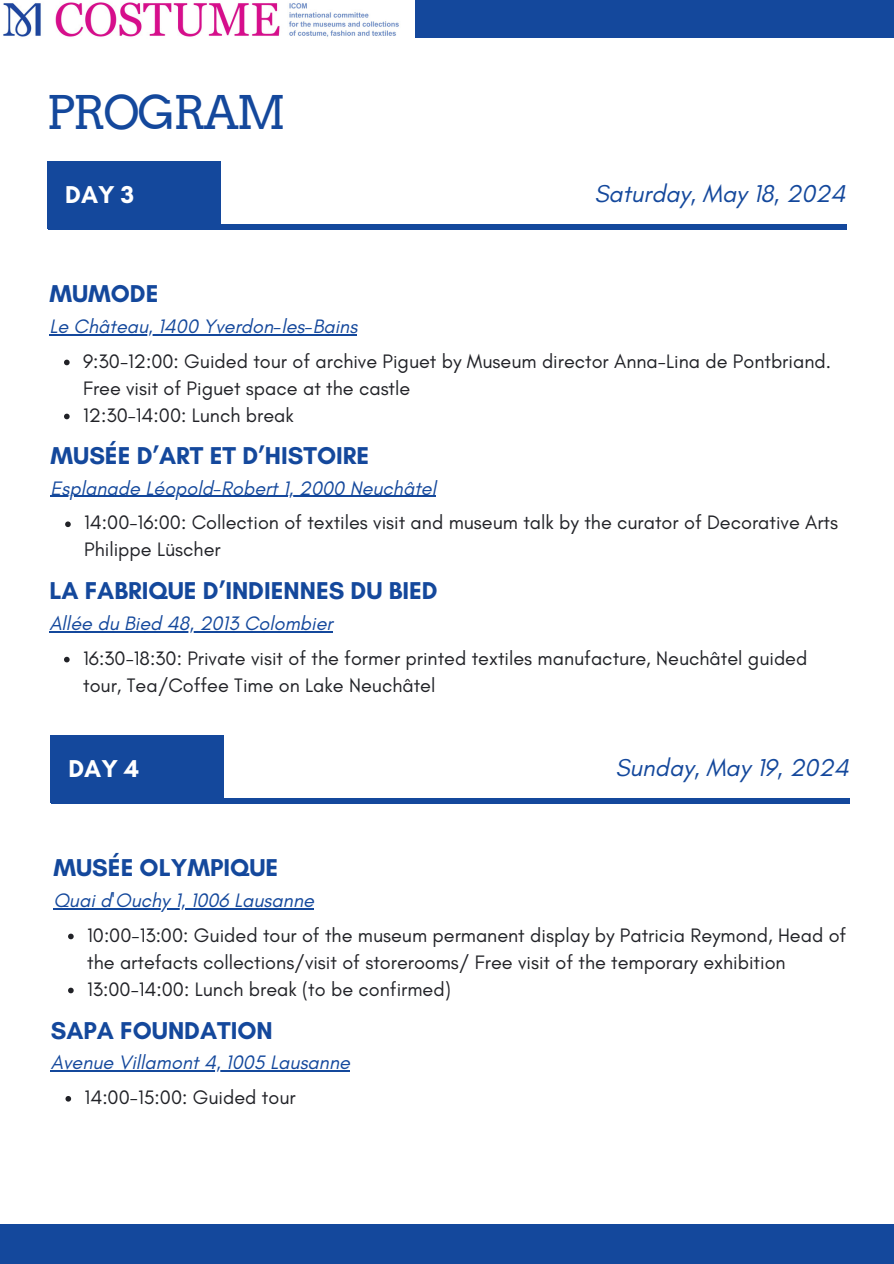
<style>
.page{position:relative;width:894px;height:1264px;background:#fff}
.page>*{position:absolute;margin:0;border:0;box-sizing:border-box;transform-origin:0 0}
.t1{font:46.35px "Arvo";letter-spacing:-.05em;color:#14489c}
.t2{font:700 24.75px "Glacial Indifference";color:#14489c}
.t3{font:italic 24.75px "Glacial Indifference";color:#14489c}
.t4{font:700 24.75px "Glacial Indifference";color:#fff}
.t5{font:19.8px/27px "Glacial Indifference";color:#212227}
.t6{font:italic 19.8px "Glacial Indifference";color:#14489c}
</style>
<div class="page">
<div style="left:48px;top:224px;width:798px;height:5px;background:#14489c"></div>
<div style="left:47px;top:162px;width:174px;height:67px;background:#14489c"></div>
<div style="left:0;top:1224px;width:893px;height:39px;background:#14489c"></div>
<div style="left:0;top:0;width:893px;height:38px;background:#14489c"></div>
<hr style="left:49px;top:334px;width:308px;height:1px;background:#14489c">
<svg style="left:64px;top:359px;width:6px;height:6px"></svg>
<svg style="left:64px;top:413px;width:6px;height:6px"></svg>
<img style="left:0;top:0;width:414px;height:38px">
<hr style="left:50px;top:496px;width:386px;height:1px;background:#14489c">
<svg style="left:65px;top:521px;width:6px;height:6px"></svg>
<hr style="left:49px;top:631px;width:283px;height:1px;background:#14489c">
<svg style="left:64px;top:656px;width:6px;height:6px"></svg>
<div style="left:51px;top:798px;width:798px;height:5px;background:#14489c"></div>
<div style="left:50px;top:735px;width:174px;height:68px;background:#14489c"></div>
<hr style="left:53px;top:908px;width:261px;height:1px;background:#14489c">
<svg style="left:68px;top:933px;width:6px;height:6px"></svg>
<svg style="left:68px;top:987px;width:6px;height:6px"></svg>
<hr style="left:51px;top:1070px;width:299px;height:1px;background:#14489c">
<svg style="left:65px;top:1096px;width:6px;height:5px"></svg>
<h1 class="t1" style="left:46px;top:85px;width:241px">PROGRAM</h1>
<p class="t4" style="left:65px;top:179px;width:70px">DAY 3</p>
<p class="t3" style="left:594px;top:178px;width:252px">Saturday, May 18, 2024</p>
<p class="t2" style="left:49px;top:279px;width:111px">MUMODE</p>
<p class="t6" style="left:49px;top:314px;width:309px">Le Château, 1400 Yverdon-les-Bains</p>
<p class="t5" style="left:83px;top:347px;width:749px">9:30-12:00: Guided tour of archive Piguet by Museum director Anna-Lina de Pontbriand.<br>Free visit of Piguet space at the castle<br>12:30-14:00: Lunch break</p>
<p class="t2" style="left:50px;top:440px;width:320px">MUSÉE D’ART ET D’HISTOIRE</p>
<p class="t6" style="left:50px;top:476px;width:387px">Esplanade Léopold-Robert 1, 2000 Neuchâtel</p>
<p class="t5" style="left:84px;top:509px;width:755px">14:00-16:00: Collection of textiles visit and museum talk by the curator of Decorative Arts<br>Philippe Lüscher</p>
<p class="t2" style="left:49px;top:576px;width:389px">LA FABRIQUE D’INDIENNES DU BIED</p>
<p class="t6" style="left:49px;top:611px;width:285px">Allée du Bied 48, 2013 Colombier</p>
<p class="t5" style="left:83px;top:644px;width:725px">16:30-18:30: Private visit of the former printed textiles manufacture, Neuchâtel guided tour, Tea/Coffee Time on Lake Neuchâtel</p>
<p class="t4" style="left:68px;top:753px;width:72px">DAY 4</p>
<p class="t3" style="left:615px;top:752px;width:235px">Sunday, May 19, 2024</p>
<p class="t2" style="left:53px;top:852px;width:226px">MUSÉE OLYMPIQUE</p>
<p class="t6" style="left:53px;top:888px;width:262px">Quai d'Ouchy 1, 1006 Lausanne</p>
<p class="t5" style="left:87px;top:921px;width:760px">10:00-13:00: Guided tour of the museum permanent display by Patricia Reymond, Head of the artefacts collections/visit of storerooms/ Free visit of the temporary exhibition<br>13:00-14:00: Lunch break (to be confirmed)</p>
<p class="t2" style="left:51px;top:1015px;width:223px">SAPA FOUNDATION</p>
<p class="t6" style="left:51px;top:1050px;width:300px">Avenue Villamont 4, 1005 Lausanne</p>
<p class="t5" style="left:85px;top:1083px;width:212px">14:00-15:00: Guided tour</p>
</div>
